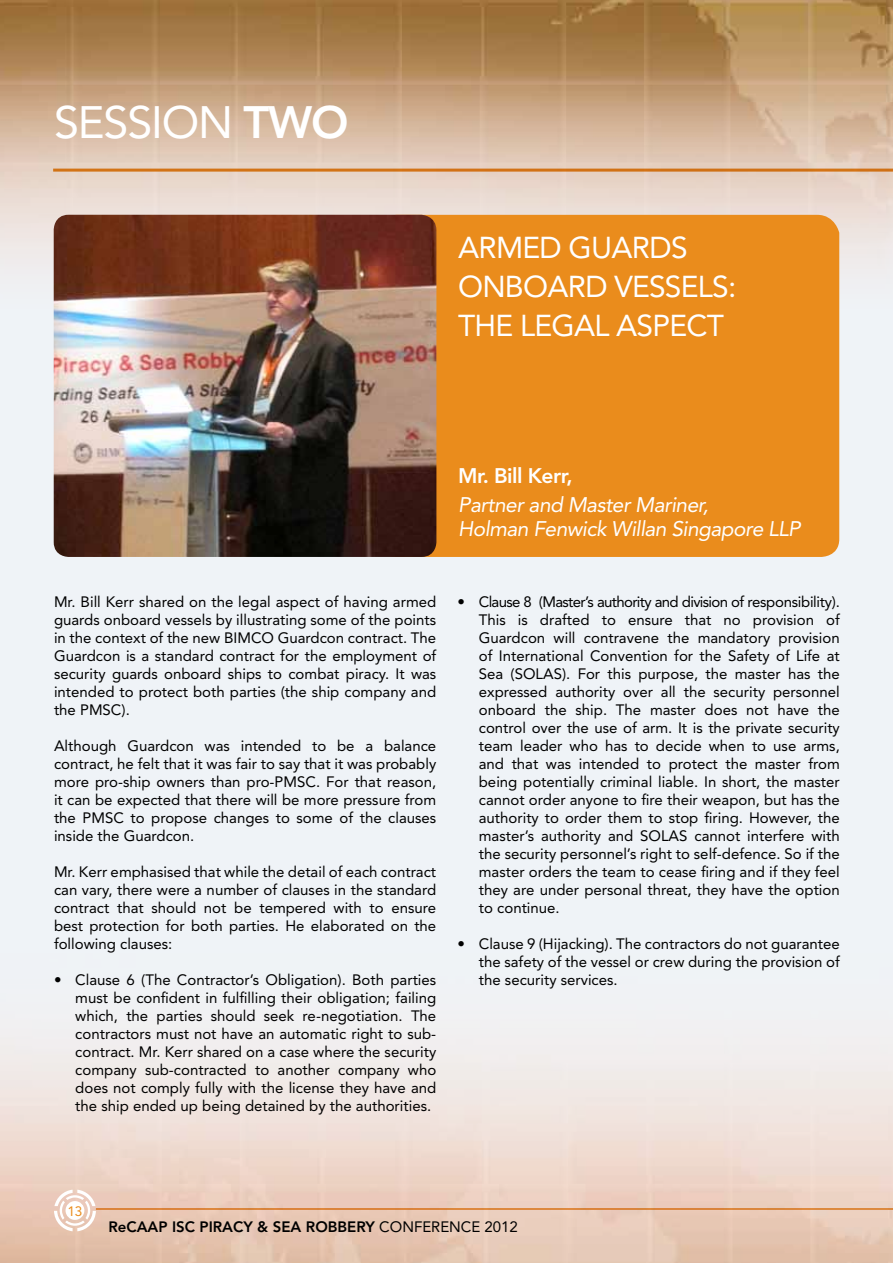
<style>
.page{position:relative;width:893px;height:1263px;background:#fff}
.page>*{position:absolute;margin:0;border:0;box-sizing:border-box;transform-origin:0 0}
.t1{font:45px "Avenir LT Std";color:#fff}
.t2{font:30px/39px "Avenir LT Std";letter-spacing:-.025em;color:#fff}
.t3{font:italic 21px/24px "Avenir LT Std";letter-spacing:-.025em;color:#fff}
.t4{font:800 21px "Avenir LT Std";color:#fff}
.t5{font:15px/18px "Avenir LT Std";color:#000;text-align:justify}
.t6{font:800 15px "Avenir LT Std";color:#000}
.t7{font:13.65px "Avenir LT Std";color:#ea8c1c}
.s1{font-weight:800}
.s2{font-weight:400}
</style>
<div class="page">
<img style="left:0;top:0;width:893px;height:176px">
<div style="left:436px;top:215px;width:403px;height:342px;background:#ea8c1c"></div>
<img style="left:54px;top:215px;width:382px;height:342px">
<hr style="left:53px;top:169px;width:840px;height:3px;background:#ea8c1c">
<svg style="left:54px;top:1190px;width:42px;height:41px"></svg>
<hr style="left:96px;top:1208px;width:797px;height:2px;background:#ea8c1c">
<h1 class="t1" style="left:54px;top:96px;width:296px">session <span class="s1">two</span></h1>
<h2 class="t2" style="left:458px;top:228px;width:133px">Arm ed Gua</h2>
<h2 class="t2" style="left:458px;top:228px;width:280px;text-indent:174px">rds<br>Onboard Vessels:<br>The Legal Asp ect</h2>
<p class="t5" style="left:54px;top:592px;width:384px">Mr. Bill Kerr shared on the legal aspect of having armed guards onboard vessels by illustrating some of the points in the context of the new BIMCO Guardcon contract. The Guardcon is a standard contract for the employment of security guards onboard ships to combat piracy. It was intended to protect both parties (the ship company and the PMSC).</p>
<p class="t5" style="left:54px;top:736px;width:384px">Although Guardcon was intended to be a balance contract, he felt that it was fair to say that it was probably more pro-ship owners than pro-PMSC. For that reason, it can be expected that there will be more pressure from the PMSC to propose changes to some of the clauses inside the Guardcon.</p>
<p class="t5" style="left:54px;top:862px;width:384px">Mr. Kerr emphasised that while the detail of each contract can vary, there were a number of clauses in the standard contract that should not be tempered with to ensure best protection for both parties. H e elaborated on the following clauses:</p>
<p class="t5" style="left:75px;top:970px;width:363px;text-indent:-21px">• Clause 6 (The Contractor’s Obligation). Both parties must be confident in fulfilling their obligation; failing which, the parties should seek re-negotiation. The contractors must not have an automatic right to sub&shy;contract. Mr. Kerr shared on a case where the security company sub-contracted to another company who does not comply fully with the license they have and the ship ended up being detained by the authorities.</p>
<h3 class="t4" style="left:458px;top:464px;width:116px">M r. Bill Kerr,</h3>
<h3 class="t3" style="left:458px;top:493px;width:344px">Partner and Master Mariner,<br>Holman Fenwick Willan Singapore LLP</h3>
<p class="t5" style="left:479px;top:592px;width:363px;text-indent:-21px">• Clause 8 (Master’s authority and division of responsibility).<br>This is drafted to ensure that no provision of Guardcon will contravene the mandatory provision of International Convention for the Safety of Life at Sea (SOLAS). For this purpose, the master has the expressed authority over all the security personnel onboard the ship. The master does not have the control over the use of arm. It is the private security team leader who has to decide when to use arms, and that was intended to protect the master from being potentially criminal liable. In short, the master cannot order anyone to fire their weapon, but has the authority to order them to stop firing. H owever, the master’s authority and SOLAS cannot interfere with the security personnel’s right to self-defence. So if the master orders the team to cease firing and if they feel they are under personal threat, they have the option to continue.</p>
<p class="t5" style="left:479px;top:934px;width:363px;text-indent:-21px">• Clause 9 (Hijacking). The contractors do not guarantee the safety of the vessel or crew during the provision of the security services.</p>
<p class="t7" style="left:68px;top:1203px;width:16px">13</p>
<p class="t6" style="left:108px;top:1218px;width:282px">ReCAAP ISC PIRACY &amp; SEA RO BBERY <span class="s2">CONFERENCE</span></p>
<p class="t5" style="left:485px;top:1218px;width:35px">2012</p>
</div>
